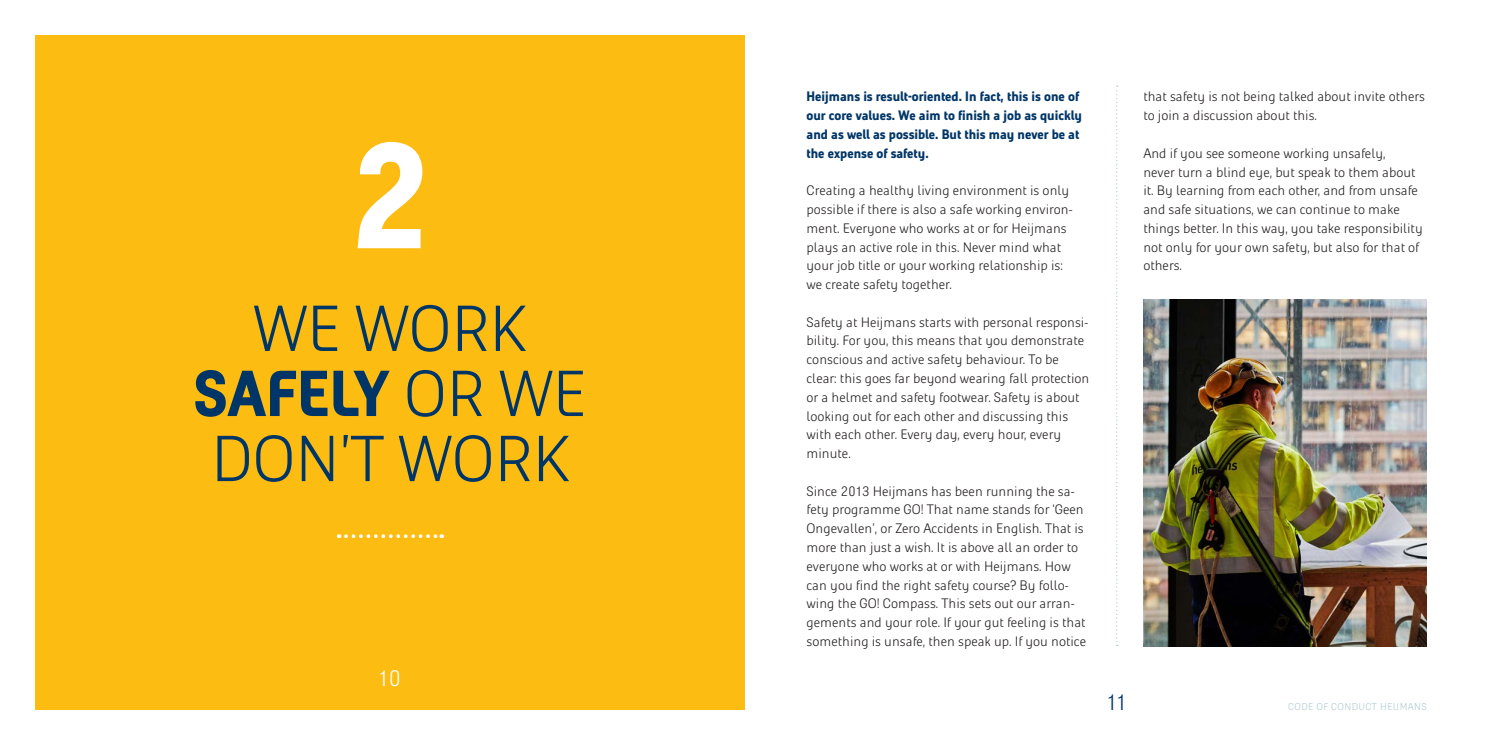
<style>
.page{position:relative;width:1489px;height:745px;background:#fff}
.page>*{position:absolute;margin:0;border:0;box-sizing:border-box;transform-origin:0 0}
.Titel_2{font:300 65px "Heijmans";color:#003667}
.Titel_2-2{font:900 65px "Heijmans Con";color:#003667}
.Titel_2-3{font:300 22.5px "Heijmans";color:#003667}
.Titel_2-4{font:300 22.5px "Heijmans";color:#fff}
.Platte_tekst{font:300 13.75px/18.8px "Heijmans";color:#231f20}
.Platte_tekst-2{font:900 13.75px/18.8px "Heijmans Con";color:#003667}
.Titel_2-5{font:300 10px "Heijmans";letter-spacing:.04em;color:#b0cad1}
.s1{font-family:"Heijmans";font-weight:300}
</style>
<div class="page">
<div style="left:35px;top:35px;width:709px;height:674px;background:#fdbc12"></div>
<svg style="left:1116px;top:85px;width:1px;height:557px"></svg>
<svg style="left:357px;top:142px;width:65px;height:106px"></svg>
<svg style="left:346px;top:534px;width:96px;height:3px"></svg>
<img style="left:1143px;top:299px;width:283px;height:346px">
<p class="Titel_2" style="left:254px;top:289px;width:273px">WE WORK</p>
<p class="Titel_2-2" style="left:194px;top:355px;width:394px">SAFELY <span class="s1">OR WE</span></p>
<p class="Titel_2" style="left:211px;top:419px;width:359px">DON’T WORK</p>
<p class="Titel_2-4" style="left:379px;top:664px;width:24px">10</p>
<p class="Platte_tekst-2" style="left:806px;top:87px;width:277px">Heijmans is result-oriented. In fact, this is one of our core values. We aim to finish a job as quickly and as well as possible. But this may never be at the expense of safety.</p>
<p class="Platte_tekst" style="left:806px;top:181px;width:267px">Creating a healthy living environment is only possible if there is also a safe working environ&shy;ment. Everyone who works at or for Heijmans plays an active role in this. Never mind what your job title or your working relationship is:</p>
<p class="Platte_tekst" style="left:806px;top:275px;width:147px">we create safety together.</p>
<p class="Platte_tekst" style="left:806px;top:312px;width:284px">Safety at Heijmans starts with personal responsi&shy;bility. For you, this means that you demonstrate conscious and active safety behaviour. To be clear: this goes far beyond wearing fall protection or a helmet and safety footwear. Safety is about looking out for each other and discussing this with each other. Every day, every hour, every minute.</p>
<p class="Platte_tekst" style="left:806px;top:481px;width:281px">Since 2013 Heijmans has been running the sa&shy;fety programme GO! That name stands for ‘Geen Ongevallen’, or Zero Accidents in English. That is more than just a wish. It is above all an order to everyone who works at or with Heijmans. How can you find the right safety course? By follo&shy;wing the GO! Compass. This sets out our arran&shy;gements and your role. If your gut feeling is that something is unsafe, then speak up. If you notice</p>
<p class="Titel_2-3" style="left:1107px;top:688px;width:21px">11</p>
<p class="Platte_tekst" style="left:1143px;top:87px;width:283px">that safety is not being talked about invite others to join a discussion about this.</p>
<p class="Platte_tekst" style="left:1143px;top:144px;width:244px">And if you see someone working unsafely,</p>
<p class="Platte_tekst" style="left:1143px;top:162px;width:281px">never turn a blind eye, but speak to them about it. By learning from each other, and from unsafe and safe situations, we can continue to make things better. In this way, you take responsibility not only for your own safety, but also for that of others.</p>
<p class="Titel_2-5" style="left:1287px;top:699px;width:140px">CODE OF CONDUCT HEIJMANS</p>
</div>
